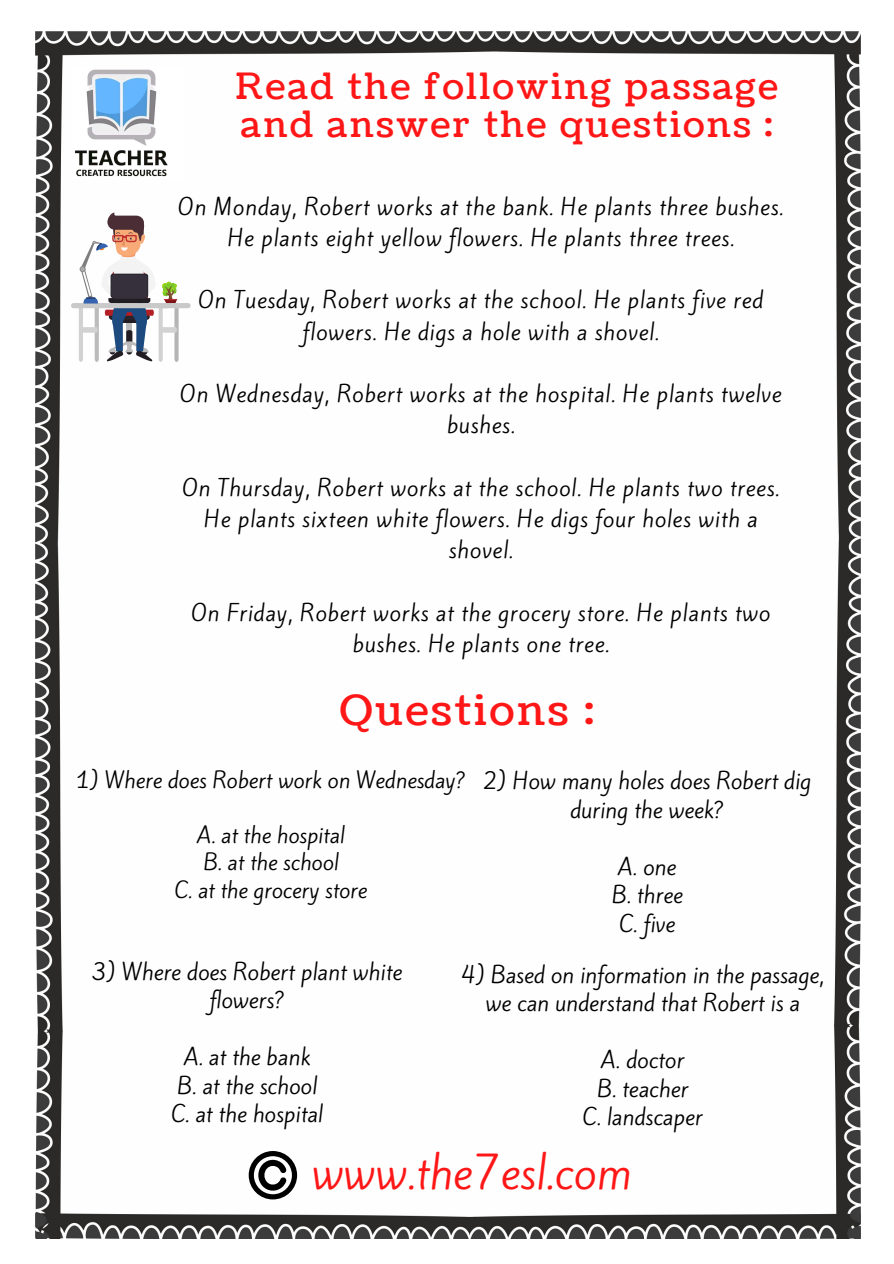
<style>
.page{position:relative;width:894px;height:1264px;background:#fff}
.page>*{position:absolute;margin:0;border:0;box-sizing:border-box;transform-origin:0 0}
.t1{font:42px "Kite One";color:#ff1616}
.t2{font:42px "Coustard";letter-spacing:.07em;color:#ff1616}
.t3{font:36px/38.8px "Coustard";letter-spacing:.07em;color:#ff1616}
.t4{font:21px/31.2px "Kite One";letter-spacing:.035em;color:#000;text-align:center}
.t5{font:21px/28.5px "Kite One";color:#000;text-align:center}
.t6{font:20.4px/27.6px "Kite One";color:#000;text-align:center}
</style>
<div class="page">
<img style="left:36px;top:32px;width:824px;height:1206px">
<div style="left:75px;top:297px;width:156px;height:789px;background:#fefefe"></div>
<img style="left:73px;top:66px;width:111px;height:113px">
<svg style="left:248px;top:1150px;width:49px;height:49px"></svg>
<div style="left:71px;top:303px;width:99px;height:5px;background:#cac9c9;border-radius:3px"></div>
<svg style="left:79px;top:212px;width:111px;height:150px"></svg>
<h2 class="t3" style="left:235px;top:68px;width:543px">Read the following passage and answer the questions :</h2>
<p class="t4" style="left:178px;top:191px;width:606px">On Monday, Robert works at the bank. He plants three bushes.<br>He plants eight yellow flowers. He plants three trees.</p>
<p class="t4" style="left:198px;top:285px;width:566px">On Tuesday, Robert works at the school. He plants five red flowers. He digs a hole with a shovel.</p>
<p class="t4" style="left:180px;top:379px;width:602px">On Wednesday, Robert works at the hospital. He plants twelve bushes.</p>
<p class="t4" style="left:182px;top:472px;width:598px">On Thursday, Robert works at the school. He plants two trees.<br>He plants sixteen white flowers. He digs four holes with a shovel.</p>
<p class="t4" style="left:191px;top:597px;width:580px">On Friday, Robert works at the grocery store. He plants two bushes. He plants one tree.</p>
<h1 class="t2" style="left:339px;top:682px;width:256px">Questions :</h1>
<p class="t6" style="left:76px;top:766px;width:391px">1) Where does Robert work on Wednesday?</p>
<p class="t6" style="left:175px;top:821px;width:194px">A. at the hospital<br>B. at the school<br>C. at the grocery store</p>
<p class="t5" style="left:483px;top:767px;width:329px">2) How many holes does Robert dig during the week?</p>
<p class="t5" style="left:611px;top:852px;width:73px">A. one<br>B. three<br>C. five</p>
<p class="t5" style="left:461px;top:960px;width:363px">4) Based on information in the passage, we can understand that Robert is a</p>
<p class="t5" style="left:582px;top:1046px;width:121px">A. doctor<br>B. teacher<br>C. landscaper</p>
<p class="t5" style="left:92px;top:957px;width:311px">3) Where does Robert plant white flowers?</p>
<p class="t5" style="left:171px;top:1043px;width:153px">A. at the bank<br>B. at the school<br>C. at the hospital</p>
<h1 class="t1" style="left:311px;top:1142px;width:322px">www.the7esl.com</h1>
</div>
